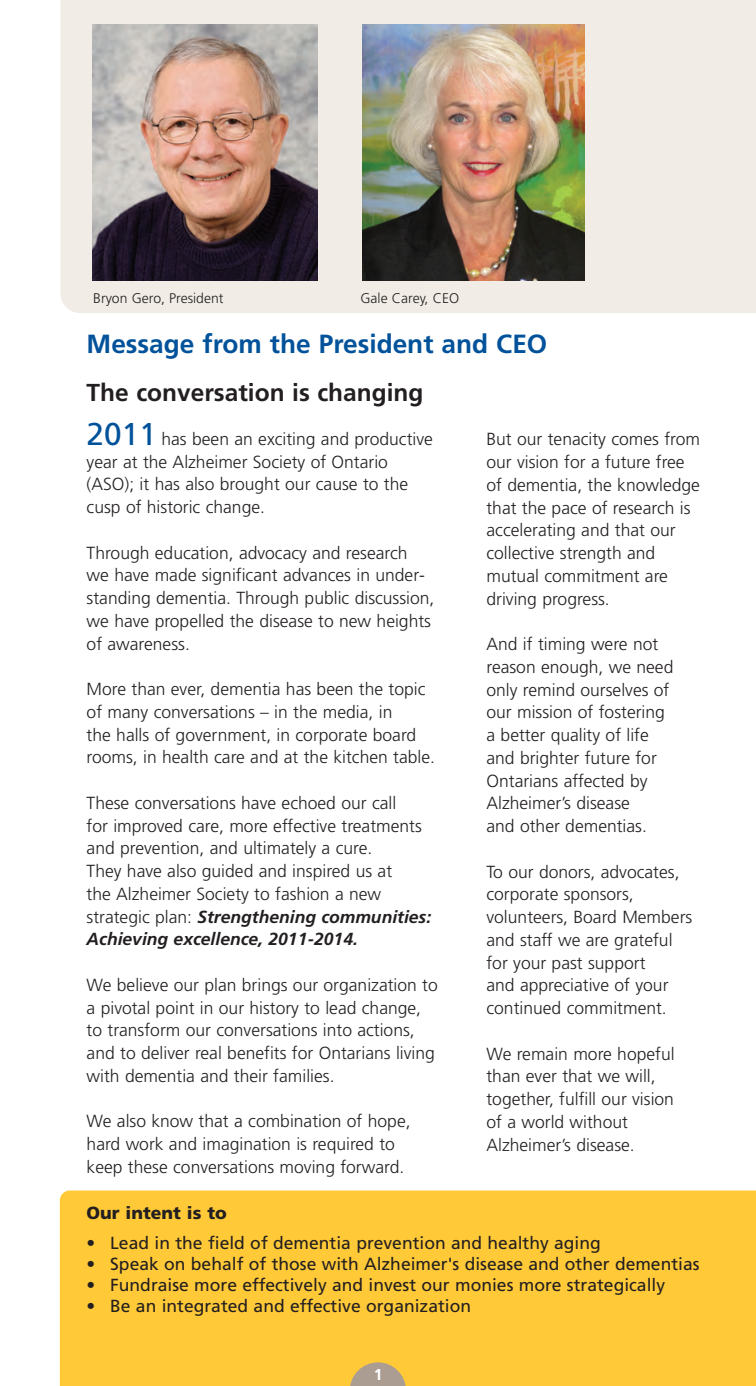
<style>
.page{position:relative;width:756px;height:1386px;background:#fff}
.page>*{position:absolute;margin:0;border:0;box-sizing:border-box;transform-origin:0 0}
.t1{font:700 26.25px "Frutiger";color:#01529a}
.t2{font:700 24.5px "Frutiger";color:#231f20}
.t3{font:300 17.5px/22.8px "Frutiger";color:#231f20}
.t4{font:17.5px "Frutiger";color:#231f20}
.t5{font:900 17.5px "Frutiger";color:#231f20}
.t6{font:700 15.75px "Frutiger";color:#fff}
.t7{font:300 14px "Frutiger";color:#231f20}
.s1{font-weight:400;font-size:31.5px;color:#01529a}
.s2{font-weight:700;font-style:italic}
</style>
<div class="page">
<div style="left:60px;top:1191px;width:696px;height:195px;background:#ffc938"></div>
<svg style="left:350px;top:1362px;width:56px;height:24px"></svg>
<div style="left:60px;top:0;width:696px;height:313px;background:#f1ede6"></div>
<img style="left:93px;top:25px;width:225px;height:256px">
<img style="left:362px;top:25px;width:223px;height:256px">
<p class="t7" style="left:93px;top:292px;width:132px">Bryon Gero, President</p>
<p class="t7" style="left:360px;top:293px;width:100px">Gale Carey, CEO</p>
<h1 class="t1" style="left:87px;top:334px;width:462px">Message from the President and CEO</h1>
<h2 class="t2" style="left:87px;top:383px;width:338px">The conversation is changing</h2>
<p class="t3" style="left:87px;top:429px;width:348px"><span class="s1">2011</span> has been an exciting and productive year at the Alzheimer Society of Ontario (ASO); it has also brought our cause to the cusp of historic change.</p>
<p class="t3" style="left:87px;top:542px;width:349px">Through education, advocacy and research<br>we have made significant advances in under&shy;standing dementia. Through public discussion, we have propelled the disease to new heights of awareness.</p>
<p class="t3" style="left:87px;top:679px;width:350px">More than ever, dementia has been the topic of many conversations – in the media, in<br>the halls of government, in corporate board rooms, in health care and at the kitchen table.</p>
<p class="t3" style="left:87px;top:793px;width:346px">These conversations have echoed our call<br>for improved care, more effective treatments and prevention, and ultimately a cure.<br>They have also guided and inspired us at<br>the Alzheimer Society to fashion a new strategic plan: <span class="s2">Strengthening communities:<br>Achieving excellence, 2011-2014.</span></p>
<p class="t3" style="left:87px;top:975px;width:353px">We believe our plan brings our organization to a pivotal point in our history to lead change, to transform our conversations into actions, and to deliver real benefits for Ontarians living with dementia and their families.</p>
<p class="t3" style="left:87px;top:1111px;width:326px">We also know that a combination of hope, hard work and imagination is required to keep these conversations moving forward.</p>
<p class="t3" style="left:486px;top:429px;width:215px">But our tenacity comes from our vision for a future free of dementia, the knowledge that the pace of research is accelerating and that our collective strength and mutual commitment are driving progress.</p>
<p class="t3" style="left:486px;top:634px;width:188px">And if timing were not reason enough, we need only remind ourselves of our mission of fostering a better quality of life and brighter future for<br>Ontarians affected by<br>Alzheimer’s disease<br>and other dementias.</p>
<p class="t3" style="left:486px;top:862px;width:207px">To our donors, advocates, corporate sponsors, volunteers, Board Members and staff we are grateful for your past support<br>and appreciative of your continued commitment.</p>
<p class="t3" style="left:486px;top:1044px;width:190px">We remain more hopeful than ever that we will, together, fulfill our vision of a world without<br>Alzheimer’s disease.</p>
<p class="t5" style="left:87px;top:1206px;width:142px">Our intent is to</p>
<p class="t4" style="left:87px;top:1235px;width:516px">• Lead in the field of dementia prevention and healthy aging</p>
<p class="t4" style="left:87px;top:1256px;width:615px">• Speak on behalf of those with Alzheimer's disease and other dementias</p>
<p class="t4" style="left:87px;top:1277px;width:580px">• Fundraise more effectively and invest our monies more strategically</p>
<p class="t4" style="left:87px;top:1298px;width:386px">• Be an integrated and effective organization</p>
<p class="t6" style="left:374px;top:1368px;width:10px">1</p>
</div>
